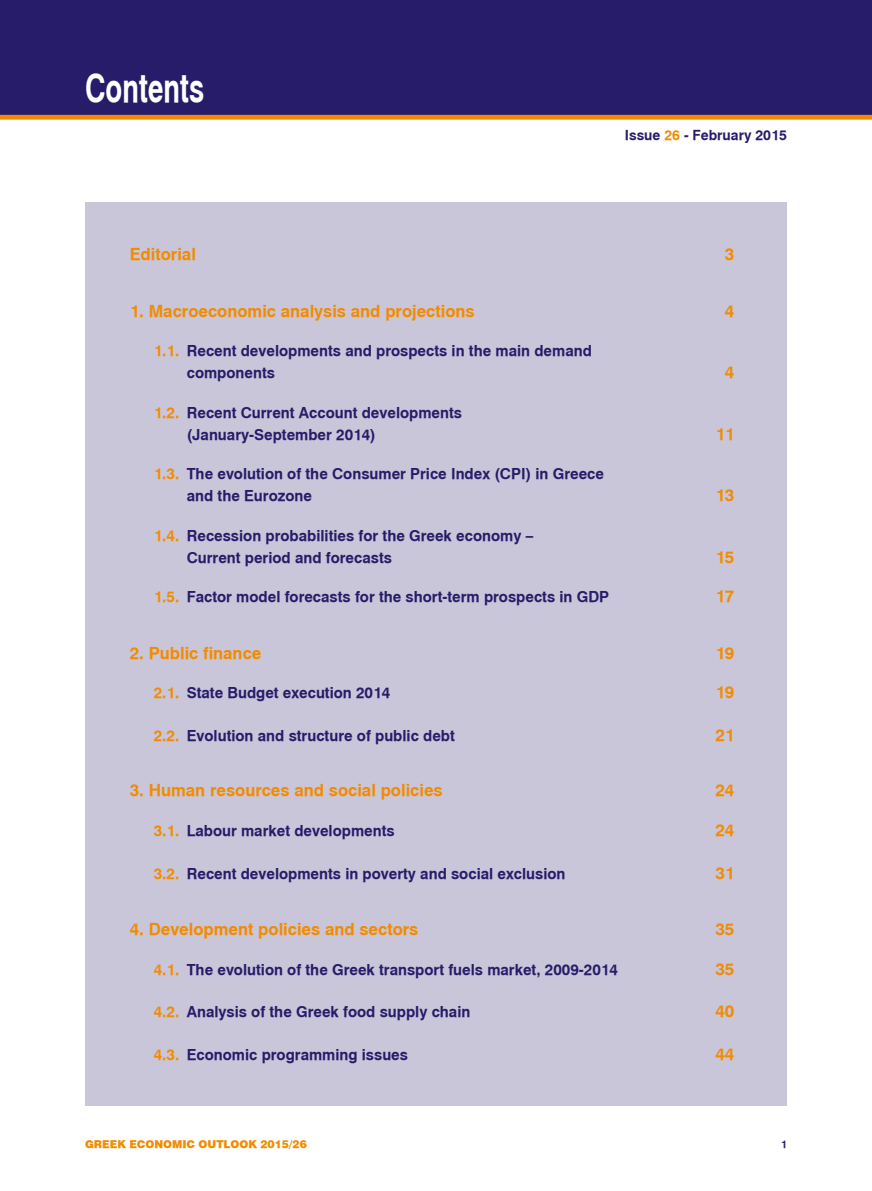
<style>
.page{position:relative;width:872px;height:1191px;background:#fff}
.page>*{position:absolute;margin:0;border:0;box-sizing:border-box;transform-origin:0 0}
.t1{font:39px "UB Helvetica Bold";color:#fff;scale:.7 1}
.t2{font:16.5px "UB Helvetica Bold";color:#f28b00}
.t3{font:15px/21.8px "UB Helvetica Bold";color:#261c69}
.t4{font:13.8px "UB Helvetica Bold";color:#261c69}
.t5{font:900 10.65px "UB Helvetica";color:#f28b00}
.t6{font:10.5px "UB Helvetica Bold";color:#261c69}
.s1{color:#f28b00}
</style>
<div class="page">
<div style="left:0;top:0;width:872px;height:115px;background:#261c69"></div>
<div style="left:0;top:115px;width:872px;height:5px;background:#f28b00"></div>
<div style="left:85px;top:202px;width:702px;height:904px;background:#c9c6d9"></div>
<h1 class="t1" style="left:85px;top:65px;width:172px">Contents</h1>
<p class="t4" style="left:625px;top:127px;width:164px">Issue <span class="s1">26</span> - February 2015</p>
<p class="t2" style="left:130px;top:245px;width:68px">Editorial</p>
<p class="t2" style="left:725px;top:245px;width:11px">3</p>
<p class="t2" style="left:130px;top:301px;width:346px">1. Macroeconomic analysis and projections</p>
<p class="t2" style="left:725px;top:301px;width:11px">4</p>
<p class="t3" style="left:187px;top:340px;width:407px;text-indent:-33px"><span class="s1">1.1.</span> Recent developments and prospects in the main demand components</p>
<p class="t2" style="left:725px;top:362px;width:11px">4</p>
<p class="t3" style="left:187px;top:402px;width:277px;text-indent:-33px"><span class="s1">1.2.</span> Recent Current Account developments (January-September 2014)</p>
<p class="t3" style="left:187px;top:463px;width:419px;text-indent:-33px"><span class="s1">1.3.</span> The evolution of the Consumer Price Index (CPI) in Greece and the Eurozone</p>
<p class="t3" style="left:187px;top:525px;width:348px;text-indent:-33px"><span class="s1">1.4.</span> Recession probabilities for the Greek economy –<br>Current period and forecasts</p>
<p class="t2" style="left:715px;top:424px;width:21px">11</p>
<p class="t2" style="left:715px;top:485px;width:21px">13</p>
<p class="t2" style="left:715px;top:547px;width:21px">15</p>
<p class="t3" style="left:154px;top:586px;width:457px"><span class="s1">1.5.</span> Factor model forecasts for the short-term prospects in GDP</p>
<p class="t2" style="left:715px;top:587px;width:21px">17</p>
<p class="t2" style="left:130px;top:643px;width:133px">2. Public finance</p>
<p class="t2" style="left:715px;top:643px;width:21px">19</p>
<p class="t3" style="left:154px;top:682px;width:238px"><span class="s1">2.1.</span> State Budget execution 2014</p>
<p class="t2" style="left:715px;top:683px;width:21px">19</p>
<p class="t3" style="left:154px;top:725px;width:303px"><span class="s1">2.2.</span> Evolution and structure of public debt</p>
<p class="t2" style="left:715px;top:725px;width:21px">21</p>
<p class="t2" style="left:130px;top:780px;width:314px">3. Human resources and social policies</p>
<p class="t2" style="left:715px;top:780px;width:21px">24</p>
<p class="t3" style="left:154px;top:819px;width:242px"><span class="s1">3.1.</span> Labour market developments</p>
<p class="t2" style="left:715px;top:820px;width:21px">24</p>
<p class="t3" style="left:154px;top:862px;width:413px"><span class="s1">3.2.</span> Recent developments in poverty and social exclusion</p>
<p class="t2" style="left:715px;top:863px;width:21px">31</p>
<p class="t2" style="left:130px;top:919px;width:290px">4. Development policies and sectors</p>
<p class="t2" style="left:715px;top:919px;width:21px">35</p>
<p class="t3" style="left:154px;top:958px;width:466px"><span class="s1">4.1.</span> The evolution of the Greek transport fuels market, 2009-2014</p>
<p class="t2" style="left:715px;top:959px;width:21px">35</p>
<p class="t3" style="left:154px;top:1001px;width:318px"><span class="s1">4.2.</span> Analysis of the Greek food supply chain</p>
<p class="t2" style="left:715px;top:1001px;width:21px">40</p>
<p class="t3" style="left:154px;top:1044px;width:256px"><span class="s1">4.3.</span> Economic programming issues</p>
<p class="t2" style="left:715px;top:1044px;width:21px">44</p>
<p class="t5" style="left:85px;top:1137px;width:223px">GREEK ECONOMIC OUTLOOK 2015/26</p>
<p class="t6" style="left:781px;top:1137px;width:8px">1</p>
</div>
